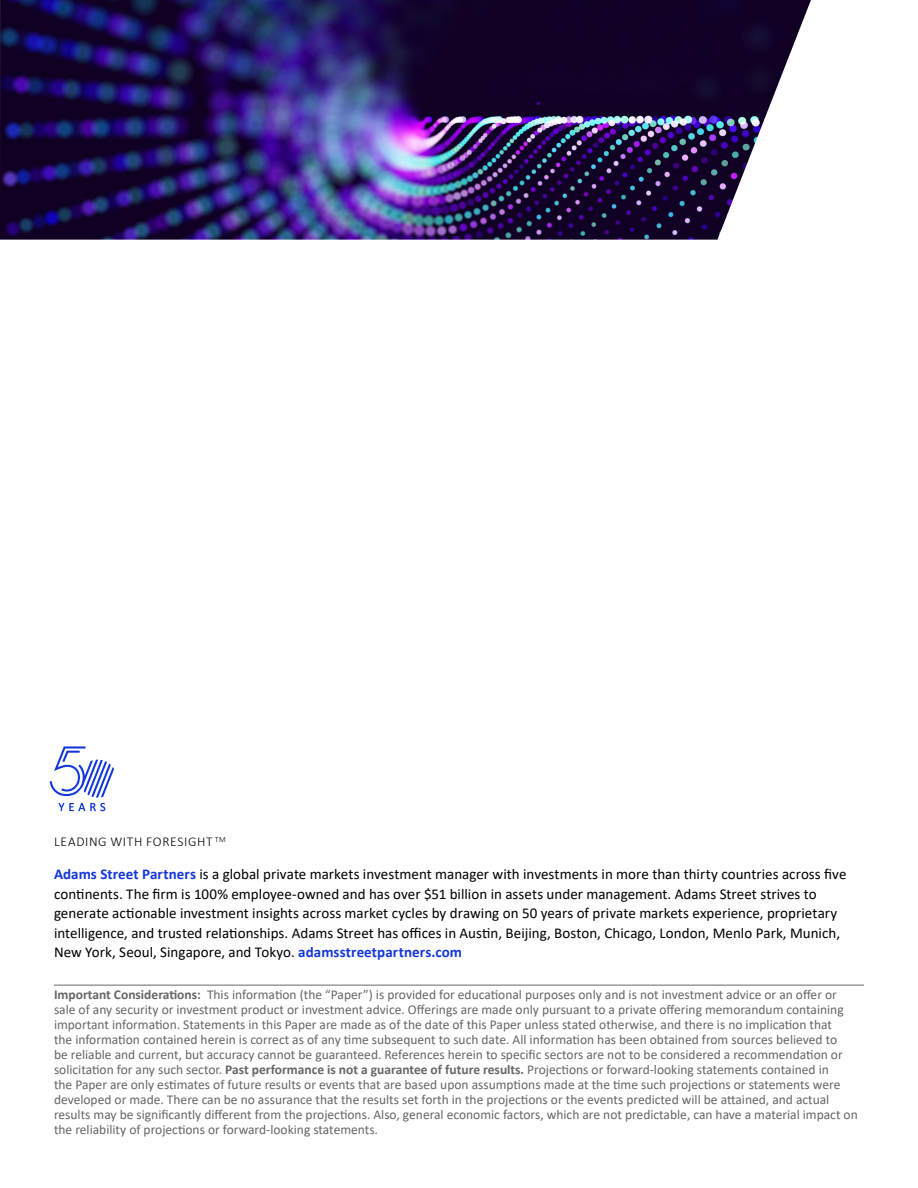
<style>
.page{position:relative;width:918px;height:1188px;background:#fff}
.page>*{position:absolute;margin:0;border:0;box-sizing:border-box;transform-origin:0 0}
.t1{font:15px/19.5px "Calibri";color:#000}
.t2{font:13.5px/15px "Calibri";color:#666}
.t3{font:300 13.5px "Calibri";letter-spacing:.045em;color:#000}
.s1{font-weight:700;color:#1336dc}
.s2{font-weight:700}
</style>
<div class="page">
<hr style="left:54px;top:985px;width:810px;height:1px;background:#666">
<svg style="left:50px;top:746px;width:64px;height:65px"></svg>
<img style="left:0;top:0;width:811px;height:240px">
<p class="t3" style="left:54px;top:833px;width:173px">LEADING WITH FORESIGHT <sup>TM</sup></p>
<p class="t1" style="left:54px;top:864px;width:794px"><span class="s1">Adams Street Partners</span> is a global private markets investment manager with investments in more than thirty countries across five continents. The firm is 100% employee-owned and has over $51 billion in assets under management. Adams Street strives to generate actionable investment insights across market cycles by drawing on 50 years of private markets experience, proprietary intelligence, and trusted relationships. Adams Street has offices in Austin, Beijing, Boston, Chicago, London, Menlo Park, Munich, New York, Seoul, Singapore, and Tokyo. <span class="s1">adamsstreetpartners.com</span></p>
<p class="t2" style="left:54px;top:987px;width:805px"><span class="s2">Important Considerations:</span> This information (the “Paper”) is provided for educational purposes only and is not investment advice or an offer or sale of any security or investment product or investment advice. Offerings are made only pursuant to a private offering memorandum containing important information. Statements in this Paper are made as of the date of this Paper unless stated otherwise, and there is no implication that<br>the information contained herein is correct as of any time subsequent to such date. All information has been obtained from sources believed to<br>be reliable and current, but accuracy cannot be guaranteed. References herein to specific sectors are not to be considered a recommendation or solicitation for any such sector. <span class="s2">Past performance is not a guarantee of future results.</span> Projections or forward-looking statements contained in<br>the Paper are only estimates of future results or events that are based upon assumptions made at the time such projections or statements were developed or made. There can be no assurance that the results set forth in the projections or the events predicted will be attained, and actual results may be significantly different from the projections. Also, general economic factors, which are not predictable, can have a material impact on the reliability of projections or forward-looking statements.</p>
</div>
